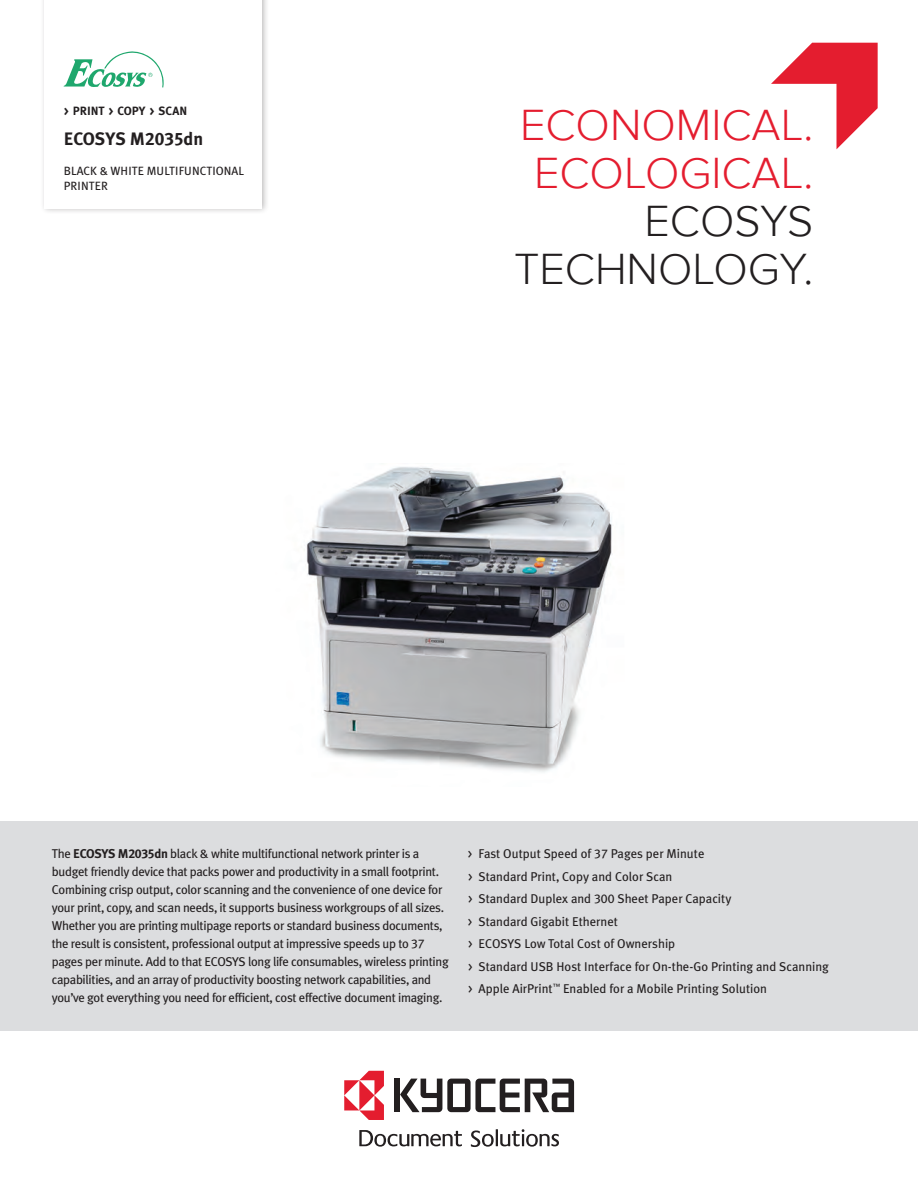
<style>
.page{position:relative;width:918px;height:1188px;background:#fff}
.page>*{position:absolute;margin:0;border:0;box-sizing:border-box;transform-origin:0 0}
.t1{font:300 45px "Proxima Nova";color:#e41d2f}
.t2{font:300 45px "Proxima Nova";color:#231f20}
.t3{font:18px "Meta Plus Bold Caps";color:#231f20}
.bullets{font:12.75px/18px "Meta Plus";letter-spacing:-.025em;color:#231f20}
.bullets-2{font:12.75px "Meta Plus";color:#231f20}
.t4{font:12px "Meta Plus";letter-spacing:.005em;color:#231f20}
.t5{font:12px "Meta Plus Bold Caps";color:#231f20}
.s1{font-family:"Meta Plus";font-weight:700}
.s2{font-weight:700}
.s3{font-family:"Meta Plus Bold Caps"}
.s4{font-family:"Meta Plus Book Caps"}
</style>
<div class="page">
<div style="left:0;top:821px;width:918px;height:209px;background:#dcdddf"></div>
<div style="left:40px;top:0;width:229px;height:214px;background:#231f20;opacity:.3"></div>
<div style="left:45px;top:0;width:217px;height:208px;background:#fff"></div>
<svg style="left:64px;top:51px;width:100px;height:37px"></svg>
<div style="left:394px;top:1079px;width:6px;height:33px;background:#231f20"></div>
<svg style="left:400px;top:1079px;width:174px;height:33px"></svg>
<svg style="left:344px;top:1071px;width:40px;height:49px"></svg>
<svg style="left:471px;top:1129px;width:88px;height:18px"></svg>
<svg style="left:359px;top:1130px;width:103px;height:17px"></svg>
<svg style="left:771px;top:43px;width:107px;height:106px"></svg>
<img style="left:306px;top:467px;width:306px;height:305px">
<p class="t5" style="left:64px;top:104px;width:125px">&gt; PRINT &gt; COPY &gt; SCAN</p>
<p class="t3" style="left:64px;top:129px;width:141px">ECOSYS M2035<span class="s1">dn</span></p>
<p class="t4" style="left:64px;top:164px;width:182px">BLACK &amp; WHITE MULTIFUNCTIONAL</p>
<p class="t4" style="left:64px;top:179px;width:46px">PRINTER</p>
<p class="t1" style="left:520px;top:99px;width:295px">ECONOMICAL.</p>
<p class="t1" style="left:534px;top:147px;width:281px">ECOLOGICAL.</p>
<p class="t2" style="left:645px;top:195px;width:170px">ECOSYS</p>
<p class="t2" style="left:514px;top:243px;width:301px">TECHNOLOGY.</p>
<p class="bullets" style="left:52px;top:845px;width:398px">The <span class="s2">ECOSYS M</span><span class="s3">2035</span><span class="s2">dn</span> black &amp; white multifunctional network printer is a budget friendly device that packs power and productivity in a small footprint.<br>Combining crisp output, color scanning and the convenience of one device for your print, copy, and scan needs, it supports business workgroups of all sizes.<br>Whether you are printing multipage reports or standard business documents, the result is consistent, professional output at impressive speeds up to <span class="s4">37 </span>pages per minute. Add to that ECOSYS long life consumables, wireless printing capabilities, and an array of productivity boosting network capabilities, and you’ve got everything you need for efficient, cost effective document imaging.</p>
<p class="bullets-2" style="left:468px;top:846px;width:238px"><span class="s4">&gt;</span> Fast Output Speed of <span class="s4">37</span> Pages per Minute</p>
<p class="bullets-2" style="left:468px;top:869px;width:206px"><span class="s4">&gt;</span> Standard Print, Copy and Color Scan</p>
<p class="bullets-2" style="left:468px;top:891px;width:265px"><span class="s4">&gt;</span> Standard Duplex and <span class="s4">300</span> Sheet Paper Capacity</p>
<p class="bullets-2" style="left:468px;top:914px;width:152px"><span class="s4">&gt;</span> Standard Gigabit Ethernet</p>
<p class="bullets-2" style="left:468px;top:936px;width:209px"><span class="s4">&gt;</span> ECOSYS Low Total Cost of Ownership</p>
<p class="bullets-2" style="left:468px;top:959px;width:362px"><span class="s4">&gt;</span> Standard USB Host Interface for On-the-Go Printing and Scanning</p>
<p class="bullets-2" style="left:468px;top:981px;width:301px"><span class="s4">&gt;</span> Apple AirPrint<sup>™</sup> Enabled for a Mobile Printing Solution</p>
</div>
